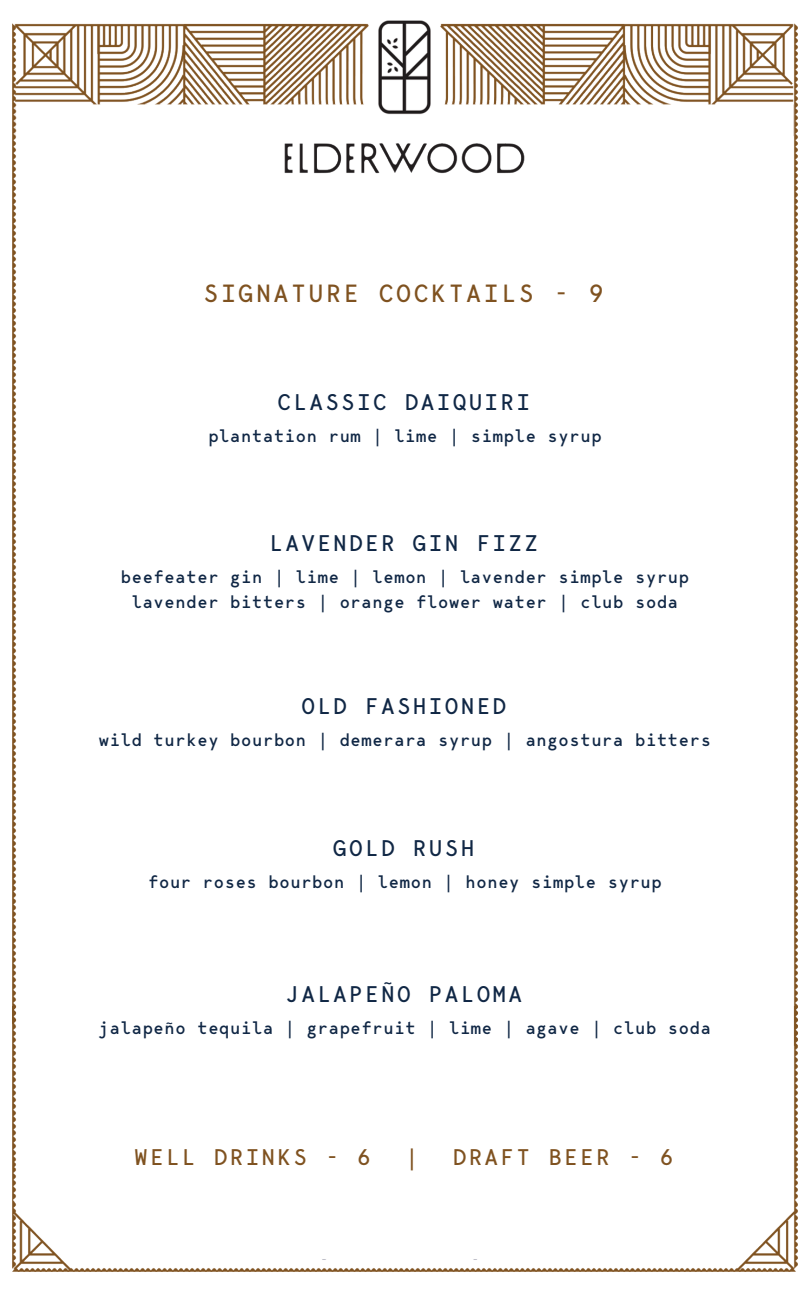
<style>
.page{position:relative;width:810px;height:1296px;background:#fff}
.page>*{position:absolute;margin:0;border:0;box-sizing:border-box;transform-origin:0 0}
.t1{font:24.75px "Bergen Mono";letter-spacing:.1em;color:#7f5220}
.t2{font:22.5px "Bergen Mono";letter-spacing:.1em;color:#102745}
.t3{font:22.5px "Bergen Mono";letter-spacing:.1em;color:#7f5220}
.t4{font:18px/24.8px "Bergen Mono";color:#102745;text-align:center}
</style>
<div class="page">
<img style="left:13px;top:20px;width:784px;height:987px">
<img style="left:13px;top:1007px;width:784px;height:265px">
<h1 class="t1" style="left:203px;top:276px;width:402px">SIGNATURE COCKTAILS - 9</h1>
<p class="t2" style="left:278px;top:386px;width:254px">CLASSIC DAIQUIRI</p>
<p class="t4" style="left:208px;top:423px;width:395px">plantation rum | lime | simple syrup</p>
<p class="t2" style="left:270px;top:528px;width:270px">LAVENDER GIN FIZZ</p>
<p class="t4" style="left:120px;top:564px;width:571px">beefeater gin | lime | lemon | lavender simple syrup lavender bitters | orange flower water | club soda</p>
<p class="t2" style="left:301px;top:691px;width:206px">OLD FASHIONED</p>
<p class="t4" style="left:99px;top:727px;width:614px">wild turkey bourbon | demerara syrup | angostura bitters</p>
<p class="t2" style="left:333px;top:833px;width:143px">GOLD RUSH</p>
<p class="t4" style="left:148px;top:869px;width:516px">four roses bourbon | lemon | honey simple syrup</p>
<p class="t2" style="left:286px;top:978px;width:238px">JALAPEÑO PALOMA</p>
<p class="t4" style="left:99px;top:1015px;width:614px">jalapeño tequila | grapefruit | lime | agave | club soda</p>
<p class="t3" style="left:134px;top:1141px;width:238px">WELL DRINKS - 6</p>
<p class="t3" style="left:405px;top:1141px;width:15px">|</p>
<p class="t3" style="left:453px;top:1141px;width:222px">DRAFT BEER - 6</p>
</div>
